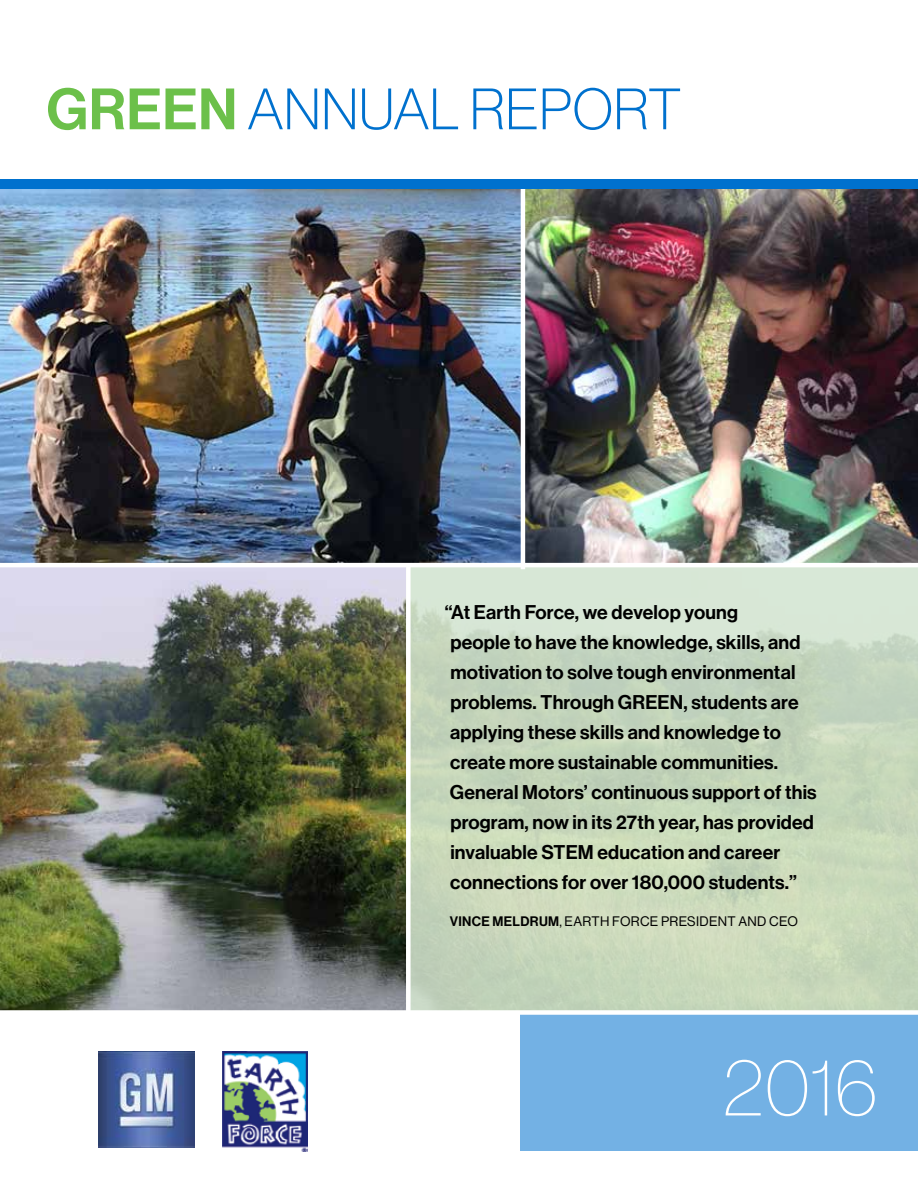
<style>
.page{position:relative;width:918px;height:1188px;background:#fff}
.page>*{position:absolute;margin:0;border:0;box-sizing:border-box;transform-origin:0 0}
.t1{font:79.65px "N Haas Grotesk DS Pro 25 Th";color:#fff}
.t2{font:57px "N Haas Grotesk DS Pro 35 X Lt";letter-spacing:.01em;color:#0071ce}
.t3{font:19.5px/30px "N Haas Grotesk DS Pro 65 Md";letter-spacing:.01em;color:#000}
.t4{font:13.5px "N Haas Grotesk DS Pro 55 Rg";letter-spacing:.025em;color:#000}
.s1{font-family:"N Haas Grotesk DS Pro 65 Md";color:#6cc04a}
.s2{font-family:"N Haas Grotesk DS Pro 65 Md"}
</style>
<div class="page">
<img style="left:0;top:567px;width:406px;height:443px">
<img style="left:98px;top:1051px;width:97px;height:97px">
<img style="left:222px;top:1051px;width:86px;height:100px">
<img style="left:525px;top:189px;width:393px;height:374px">
<img style="left:0;top:189px;width:521px;height:374px">
<svg style="left:411px;top:567px;width:507px;height:443px;background:#c8d8bf"></svg>
<div style="left:521px;top:1012px;width:397px;height:139px;background:#73b1e4"></div>
<div style="left:0;top:1010px;width:918px;height:5px;background:#fff"></div>
<hr style="left:521px;top:184px;width:4px;height:385px;background:#fff">
<div style="left:0;top:179px;width:918px;height:10px;background:#0071ce"></div>
<h2 class="t2" style="left:46px;top:77px;width:636px"><span class="s1">GREEN</span> ANNUAL REPORT</h2>
<p class="t3" style="left:445px;top:598px;width:374px">“At Earth Force, we develop young<br>people to have the knowledge, skills, and motivation to solve tough environmental problems. Through GREEN, students are applying these skills and knowledge to create more sustainable communities.<br>General Motors’ continuous support of this program, now in its 27th year, has provided invaluable STEM education and career connections for over 180,000 students.”</p>
<p class="t4" style="left:450px;top:914px;width:350px"><span class="s2">VINCE MELDRUM</span>, EARTH FORCE PRESIDENT AND CEO</p>
<h1 class="t1" style="left:723px;top:1043px;width:156px">2016</h1>
</div>
